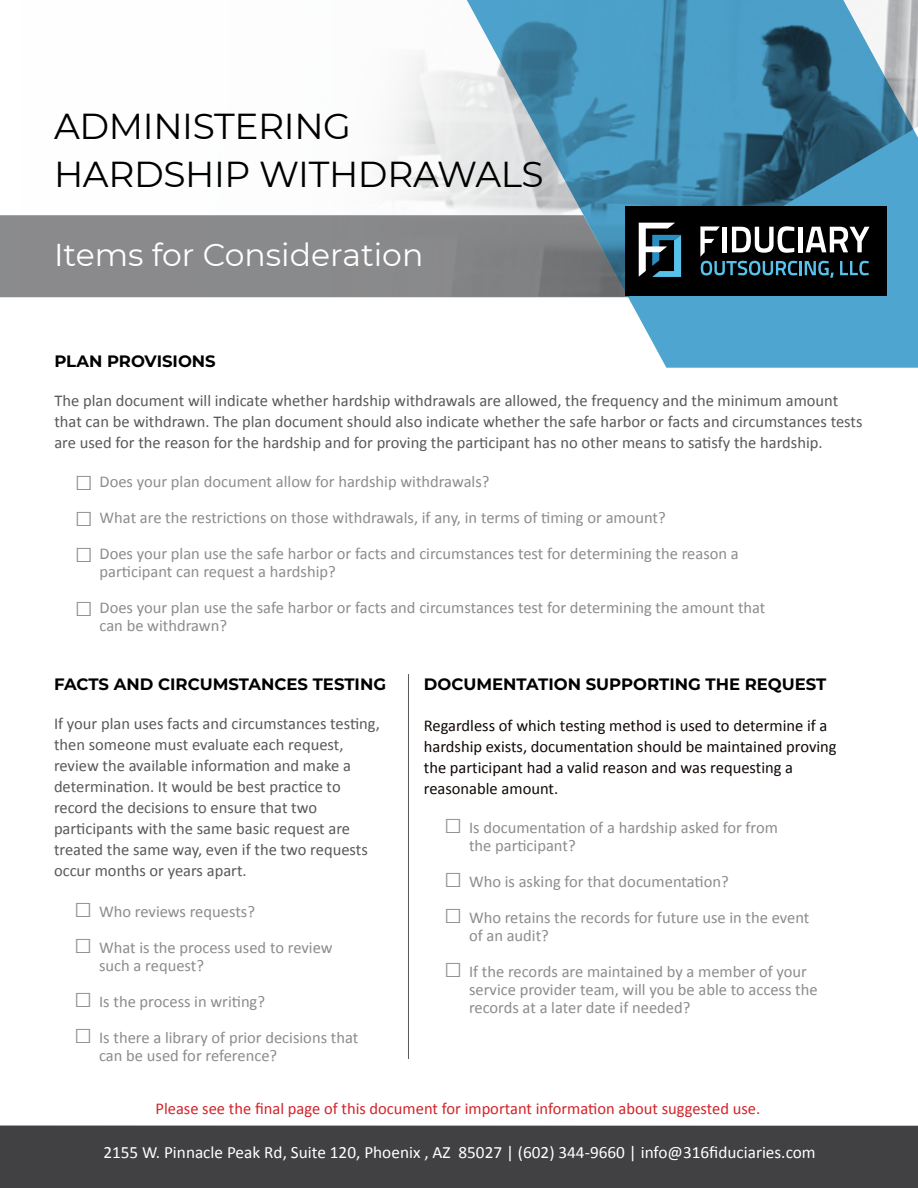
<style>
.page{position:relative;width:918px;height:1188px;background:#fff}
.page>*{position:absolute;margin:0;border:0;box-sizing:border-box;transform-origin:0 0}
.t1{font:36px/48px "Montserrat";letter-spacing:-.01em;color:#000}
.t2{font:31.5px "Montserrat";color:#fff}
.t3{font:17.25px "Calibri";color:#fff}
.t4{font:16.5px/18px "Calibri";color:#8a8c8e}
.t5{font:16.5px/21px "Calibri";color:#58595b}
.t6{font:16.5px/21px "Calibri";color:#100906}
.t7{font:16.5px "Calibri";color:#d2232a}
.t8{font:700 16.5px "Montserrat";color:#000}
.s1{font-size:30px}
</style>
<div class="page">
<div style="left:0;top:215px;width:316px;height:82px;background:#8a8a8c"></div>
<svg style="left:316px;top:0;width:602px;height:368px"></svg>
<div style="left:626px;top:206px;width:261px;height:89px;background:#000"></div>
<svg style="left:639px;top:223px;width:42px;height:54px"></svg>
<hr style="left:798px;top:227px;width:4px;height:25px;background:#fff">
<svg style="left:806px;top:227px;width:63px;height:25px"></svg>
<svg style="left:700px;top:226px;width:97px;height:49px"></svg>
<hr style="left:799px;top:261px;width:3px;height:14px;background:#58c1e9">
<svg style="left:805px;top:261px;width:29px;height:17px"></svg>
<svg style="left:840px;top:261px;width:29px;height:14px"></svg>
<div style="left:0;top:1126px;width:918px;height:62px;background:#414042"></div>
<hr style="left:408px;top:674px;width:1px;height:385px;background:#58595b">
<h1 class="t1" style="left:54px;top:101px;width:491px">ADMINISTERING<br>HARDSHIP WITHDRAWALS</h1>
<h2 class="t2" style="left:54px;top:234px;width:371px">Items for Consideration</h2>
<p class="t8" style="left:54px;top:350px;width:163px">PLAN PROVISIONS</p>
<p class="t5" style="left:54px;top:390px;width:810px">The plan document will indicate whether hardship withdrawals are allowed, the frequency and the minimum amount that can be withdrawn. The plan document should also indicate whether the safe harbor or facts and circumstances tests are used for the reason for the hardship and for proving the participant has no other means to satisfy the hardship.</p>
<p class="t4" style="left:75px;top:472px;width:416px"><span class="s1">□</span> Does your plan document allow for hardship withdrawals?</p>
<p class="t4" style="left:75px;top:508px;width:593px"><span class="s1">□</span> What are the restrictions on those withdrawals, if any, in terms of timing or amount?</p>
<p class="t4" style="left:100px;top:544px;width:641px;text-indent:-25px"><span class="s1">□</span> Does your plan use the safe harbor or facts and circumstances test for determining the reason a participant can request a hardship?</p>
<p class="t4" style="left:100px;top:598px;width:667px;text-indent:-25px"><span class="s1">□</span> Does your plan use the safe harbor or facts and circumstances test for determining the amount that can be withdrawn?</p>
<p class="t8" style="left:54px;top:672px;width:334px">FACTS AND CIRCUMSTANCES TESTING</p>
<p class="t5" style="left:54px;top:713px;width:328px">If your plan uses facts and circumstances testing, then someone must evaluate each request, review the available information and make a determination. It would be best practice to record the decisions to ensure that two participants with the same basic request are treated the same way, even if the two requests occur months or years apart.</p>
<p class="t4" style="left:74px;top:902px;width:182px"><span class="s1">□</span> Who reviews requests?</p>
<p class="t4" style="left:99px;top:938px;width:235px;text-indent:-25px"><span class="s1">□</span> What is the process used to review such a request?</p>
<p class="t4" style="left:74px;top:992px;width:192px"><span class="s1">□</span> Is the process in writing?</p>
<p class="t4" style="left:99px;top:1028px;width:261px;text-indent:-25px"><span class="s1">□</span> Is there a library of prior decisions that can be used for reference?</p>
<p class="t8" style="left:424px;top:672px;width:404px">DOCUMENTATION SUPPORTING THE REQUEST</p>
<p class="t6" style="left:424px;top:715px;width:414px">Regardless of which testing method is used to determine if a hardship exists, documentation should be maintained proving the participant had a valid reason and was requesting a reasonable amount.</p>
<p class="t4" style="left:469px;top:818px;width:311px;text-indent:-25px"><span class="s1">□</span> Is documentation of a hardship asked for from the participant?</p>
<p class="t4" style="left:444px;top:872px;width:286px"><span class="s1">□</span> Who is asking for that documentation?</p>
<p class="t4" style="left:469px;top:908px;width:342px;text-indent:-25px"><span class="s1">□</span> Who retains the records for future use in the event of an audit?</p>
<p class="t4" style="left:469px;top:962px;width:350px;text-indent:-25px"><span class="s1">□</span> If the records are maintained by a member of your service provider team, will you be able to access the records at a later date if needed?</p>
<p class="t7" style="left:156px;top:1098px;width:606px">Please see the final page of this document for important information about suggested use.</p>
<p class="t3" style="left:103px;top:1140px;width:714px">2155 W. Pinnacle Peak Rd, Suite 120, Phoenix , AZ 85027 | (602) 344-9660 | info@316fiduciaries.com</p>
</div>
